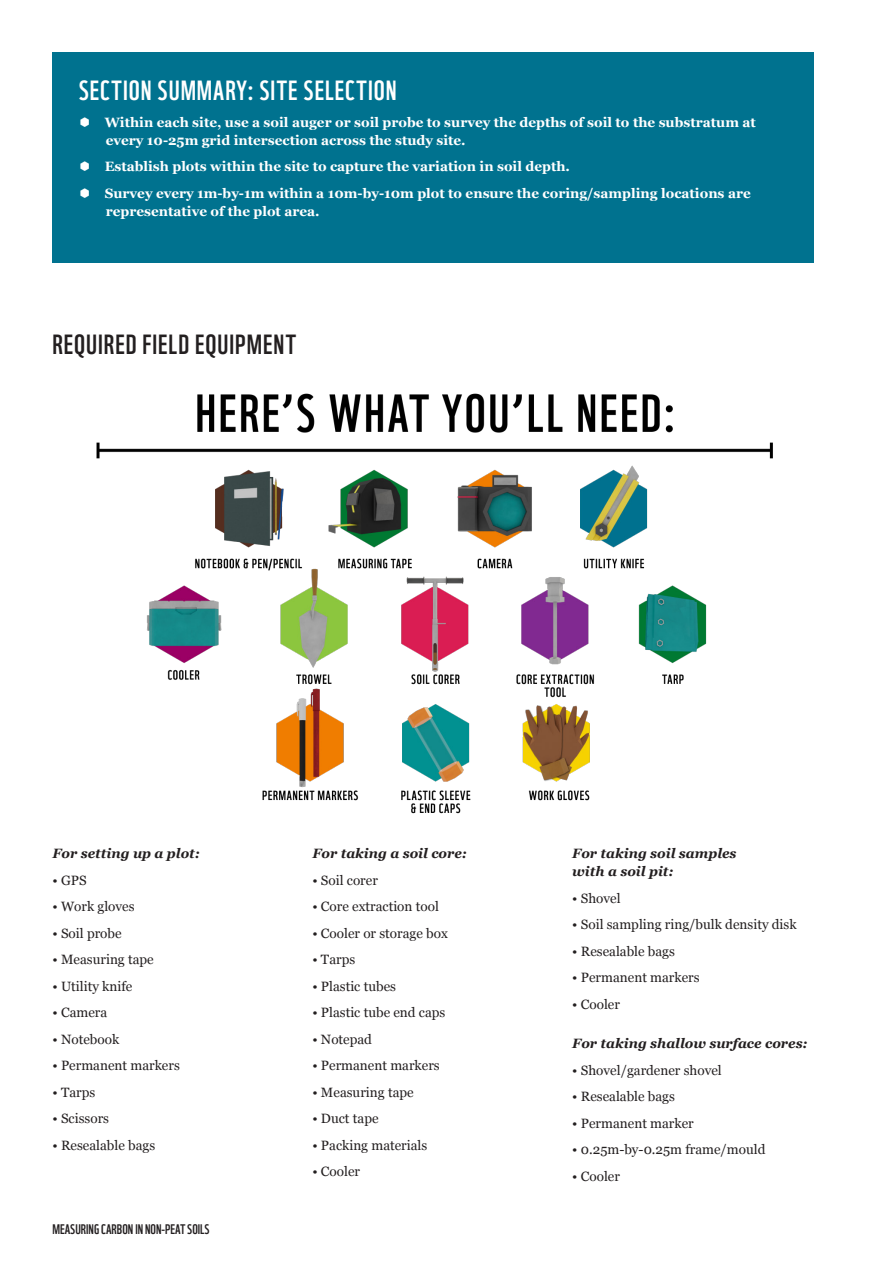
<style>
.page{position:relative;width:893px;height:1263px;background:#fff}
.page>*{position:absolute;margin:0;border:0;box-sizing:border-box;transform-origin:0 0}
.Copyright_Credit{font:27px "WWF";letter-spacing:.035em;color:#fff}
.Copyright_Credit-2{font:27px "WWF";letter-spacing:.035em;color:#231f20}
.Copyright_Credit-3{font:13.5px "Georgia";color:#231f20}
.t1{font:700 13.5px/18px "Georgia";color:#fff}
.Copyright_Credit-4{font:italic 700 13.5px/18px "Georgia";color:#231f20}
.t2{font:13.5px "WWF";color:#231f20}
</style>
<div class="page">
<div style="left:53px;top:53px;width:761px;height:210px;background:#00728f"></div>
<img style="left:96px;top:393px;width:677px;height:421px">
<p class="Copyright_Credit" style="left:79px;top:72px;width:319px">SECTION SUMMARY: SITE SELECTION</p>
<p class="t1" style="left:105px;top:112px;width:653px">Within each site, use a soil auger or soil probe to survey the depths of soil to the substratum at every 10-25m grid intersection across the study site.</p>
<p class="t1" style="left:105px;top:157px;width:467px">Establish plots within the site to capture the variation in soil depth.</p>
<p class="t1" style="left:105px;top:183px;width:648px">Survey every 1m-by-1m within a 10m-by-10m plot to ensure the coring/sampling locations are representative of the plot area.</p>
<p class="Copyright_Credit-2" style="left:53px;top:326px;width:245px">REQUIRED FIELD EQUIPMENT</p>
<p class="Copyright_Credit-4" style="left:53px;top:844px;width:149px">For setting up a plot:</p>
<p class="Copyright_Credit-3" style="left:53px;top:870px;width:36px">• GPS</p>
<p class="Copyright_Credit-3" style="left:53px;top:897px;width:84px">• Work gloves</p>
<p class="Copyright_Credit-3" style="left:53px;top:923px;width:71px">• Soil probe</p>
<p class="Copyright_Credit-3" style="left:53px;top:950px;width:103px">• Measuring tape</p>
<p class="Copyright_Credit-3" style="left:53px;top:976px;width:81px">• Utility knife</p>
<p class="Copyright_Credit-3" style="left:53px;top:1003px;width:56px">• Camera</p>
<p class="Copyright_Credit-3" style="left:53px;top:1029px;width:68px">• Notebook</p>
<p class="Copyright_Credit-3" style="left:53px;top:1056px;width:129px">• Permanent markers</p>
<p class="Copyright_Credit-3" style="left:53px;top:1082px;width:44px">• Tarps</p>
<p class="Copyright_Credit-3" style="left:53px;top:1109px;width:58px">• Scissors</p>
<p class="Copyright_Credit-3" style="left:53px;top:1135px;width:104px">• Resealable bags</p>
<p class="t2" style="left:53px;top:1220px;width:159px">MEASURING CARBON IN NON-PEAT SOILS</p>
<p class="Copyright_Credit-4" style="left:312px;top:844px;width:156px">For taking a soil core:</p>
<p class="Copyright_Credit-3" style="left:312px;top:870px;width:67px">• Soil corer</p>
<p class="Copyright_Credit-3" style="left:312px;top:897px;width:128px">• Core extraction tool</p>
<p class="Copyright_Credit-3" style="left:312px;top:923px;width:137px">• Cooler or storage box</p>
<p class="Copyright_Credit-3" style="left:312px;top:950px;width:44px">• Tarps</p>
<p class="Copyright_Credit-3" style="left:312px;top:976px;width:85px">• Plastic tubes</p>
<p class="Copyright_Credit-3" style="left:312px;top:1003px;width:135px">• Plastic tube end caps</p>
<p class="Copyright_Credit-3" style="left:312px;top:1029px;width:61px">• Notepad</p>
<p class="Copyright_Credit-3" style="left:312px;top:1056px;width:129px">• Permanent markers</p>
<p class="Copyright_Credit-3" style="left:312px;top:1082px;width:103px">• Measuring tape</p>
<p class="Copyright_Credit-3" style="left:312px;top:1109px;width:68px">• Duct tape</p>
<p class="Copyright_Credit-3" style="left:312px;top:1135px;width:116px">• Packing materials</p>
<p class="Copyright_Credit-3" style="left:312px;top:1162px;width:49px">• Cooler</p>
<p class="Copyright_Credit-4" style="left:572px;top:844px;width:166px">For taking soil samples with a soil pit:</p>
<p class="Copyright_Credit-3" style="left:572px;top:888px;width:50px">• Shovel</p>
<p class="Copyright_Credit-3" style="left:572px;top:915px;width:226px">• Soil sampling ring/bulk density disk</p>
<p class="Copyright_Credit-3" style="left:572px;top:941px;width:104px">• Resealable bags</p>
<p class="Copyright_Credit-3" style="left:572px;top:968px;width:129px">• Permanent markers</p>
<p class="Copyright_Credit-3" style="left:572px;top:994px;width:49px">• Cooler</p>
<p class="Copyright_Credit-4" style="left:572px;top:1034px;width:237px">For taking shallow surface cores:</p>
<p class="Copyright_Credit-3" style="left:572px;top:1060px;width:151px">• Shovel/gardener shovel</p>
<p class="Copyright_Credit-3" style="left:572px;top:1087px;width:104px">• Resealable bags</p>
<p class="Copyright_Credit-3" style="left:572px;top:1113px;width:123px">• Permanent marker</p>
<p class="Copyright_Credit-3" style="left:572px;top:1140px;width:195px">• 0.25m-by-0.25m frame/mould</p>
<p class="Copyright_Credit-3" style="left:572px;top:1166px;width:49px">• Cooler</p>
</div>
